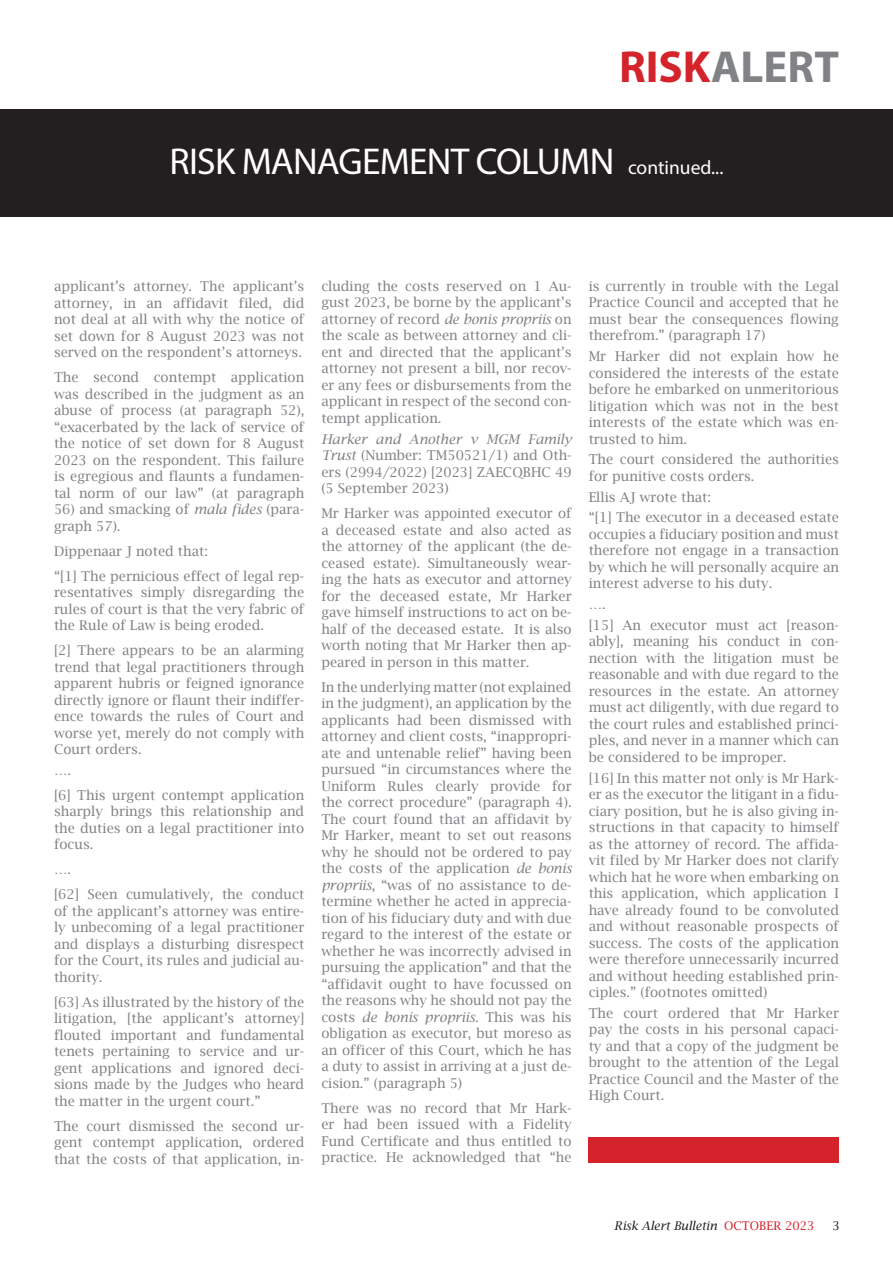
<style>
.page{position:relative;width:893px;height:1263px;background:#fff}
.page>*{position:absolute;margin:0;border:0;box-sizing:border-box;transform-origin:0 0}
.t1{font:700 45px "Myriad Pro";color:#808285}
.t2{font:37.5px "Myriad Pro";letter-spacing:-.02em;color:#fff}
.t3{font:13.5px/16.5px "Lucida Bright";color:#808285;text-align:justify}
.t4{font:italic 12px "Lucida Bright";color:#231f20}
.t5{font:12px "Lucida Bright";color:#231f20}
.s1{color:#d5232b}
.s2{font-size:19.5px}
.s3{font-style:italic}
.s4{font-style:normal;color:#d5232b}
</style>
<div class="page">
<div style="left:0;top:109px;width:893px;height:108px;background:#231f20"></div>
<div style="left:589px;top:1137px;width:250px;height:25px;background:#d5232b"></div>
<h1 class="t1" style="left:619px;top:38px;width:221px"><span class="s1">RISK</span>ALERT</h1>
<h2 class="t2" style="left:170px;top:138px;width:555px">RISK MANAGEMENT COLUMN <span class="s2">continued...</span></h2>
<p class="t3" style="left:54px;top:278px;width:252px">applicant’s attorney. The applicant’s attorney, in an affidavit filed, did not deal at all with why the notice of set down for 8 August 2023 was not served on the respondent’s attorneys.</p>
<p class="t3" style="left:54px;top:369px;width:252px">The second contempt application was described in the judgment as an abuse of process (at paragraph 52), “exacerbated by the lack of service of the notice of set down for 8 August 2023 on the respondent. This failure is egregious and flaunts a fundamen&shy;tal norm of our law” (at paragraph</p>
<p class="t3" style="left:54px;top:501px;width:252px">56) and smacking of <span class="s3">mala fides</span> (para&shy;graph 57).</p>
<p class="t3" style="left:54px;top:538px;width:252px;line-height:25px">Dippenaar J noted that:<br>“[1] The pernicious effect of legal rep-</p>
<p class="t3" style="left:54px;top:584px;width:252px">resentatives simply disregarding the rules of court is that the very fabric of the Rule of Law is being eroded.</p>
<p class="t3" style="left:54px;top:642px;width:252px">[2] There appears to be an alarming trend that legal practitioners through apparent hubris or feigned ignorance directly ignore or flaunt their indiffer&shy;ence towards the rules of Court and worse yet, merely do not comply with Court orders.</p>
<p class="t3" style="left:54px;top:757px;width:252px;line-height:25px">….<br>[6] This urgent contempt application</p>
<p class="t3" style="left:54px;top:803px;width:252px">sharply brings this relationship and the duties on a legal practitioner into focus.</p>
<p class="t3" style="left:54px;top:857px;width:252px;line-height:25px">….<br>[62] Seen cumulatively, the conduct</p>
<p class="t3" style="left:54px;top:903px;width:252px">of the applicant’s attorney was entire&shy;ly unbecoming of a legal practitioner and displays a disturbing disrespect for the Court, its rules and judicial au&shy;thority.</p>
<p class="t3" style="left:54px;top:994px;width:252px">[63] As illustrated by the history of the litigation, [the applicant’s attorney] flouted important and fundamental tenets pertaining to service and ur&shy;gent applications and ignored deci&shy;sions made by the Judges who heard the matter in the urgent court.”</p>
<p class="t3" style="left:54px;top:1118px;width:252px">The court dismissed the second ur&shy;gent contempt application, ordered that the costs of that application, in-</p>
<p class="t3" style="left:321px;top:278px;width:252px">cluding the costs reserved on 1 Au&shy;gust 2023, be borne by the applicant’s attorney of record <span class="s3">de bonis propriis</span> on the scale as between attorney and cli&shy;ent and directed that the applicant’s attorney not present a bill, nor recov&shy;er any fees or disbursements from the applicant in respect of the second con&shy;tempt application.</p>
<p class="t3" style="left:321px;top:431px;width:252px"><span class="s3">Harker and Another v MGM Family Trust</span> (Number: TM50521/1) and Oth&shy;ers (2994/2022) [2023] ZAECQBHC 49 (5 September 2023)</p>
<p class="t3" style="left:321px;top:505px;width:252px">Mr Harker was appointed executor of a deceased estate and also acted as the attorney of the applicant (the de&shy;ceased estate). Simultaneously wear&shy;ing the hats as executor and attorney for the deceased estate, Mr Harker gave himself instructions to act on be&shy;half of the deceased estate. It is also worth noting that Mr Harker then ap&shy;peared in person in this matter.</p>
<p class="t3" style="left:321px;top:679px;width:252px">In the underlying matter (not explained in the judgment), an application by the applicants had been dismissed with attorney and client costs, “inappropri&shy;ate and untenable relief” having been pursued “in circumstances where the Uniform Rules clearly provide for the correct procedure” (paragraph 4).<br>The court found that an affidavit by Mr Harker, meant to set out reasons why he should not be ordered to pay the costs of the application <span class="s3">de bonis propriis</span>, “was of no assistance to de&shy;termine whether he acted in apprecia&shy;tion of his fiduciary duty and with due regard to the interest of the estate or whether he was incorrectly advised in pursuing the application” and that the “affidavit ought to have focussed on the reasons why he should not pay the costs <span class="s3">de bonis propriis</span>. This was his obligation as executor, but moreso as an officer of this Court, which he has a duty to assist in arriving at a just de&shy;cision.” (paragraph 5)</p>
<p class="t3" style="left:321px;top:1099px;width:252px">There was no record that Mr Hark&shy;er had been issued with a Fidelity Fund Certificate and thus entitled to practice. He acknowledged that “he</p>
<p class="t3" style="left:589px;top:278px;width:252px">is currently in trouble with the Legal Practice Council and accepted that he must bear the consequences flowing therefrom.” (paragraph 17)</p>
<p class="t3" style="left:589px;top:348px;width:252px">Mr Harker did not explain how he considered the interests of the estate before he embarked on unmeritorious litigation which was not in the best interests of the estate which was en&shy;trusted to him.</p>
<p class="t3" style="left:589px;top:451px;width:252px">The court considered the authorities for punitive costs orders.</p>
<p class="t3" style="left:589px;top:486px;width:252px;line-height:20.7px">Ellis AJ wrote that:<br>“[1] The executor in a deceased estate</p>
<p class="t3" style="left:589px;top:526px;width:252px">occupies a fiduciary position and must therefore not engage in a transaction by which he will personally acquire an interest adverse to his duty.</p>
<p class="t3" style="left:589px;top:594px;width:252px;line-height:20.7px">….<br>[15] An executor must act [reason-</p>
<p class="t3" style="left:589px;top:633px;width:252px">ably], meaning his conduct in con&shy;nection with the litigation must be reasonable and with due regard to the resources in the estate. An attorney must act diligently, with due regard to the court rules and established princi&shy;ples, and never in a manner which can be considered to be improper.</p>
<p class="t3" style="left:589px;top:769px;width:252px">[16] In this matter not only is Mr Hark&shy;er as the executor the litigant in a fidu&shy;ciary position, but he is also giving in&shy;structions in that capacity to himself as the attorney of record. The affida&shy;vit filed by Mr Harker does not clarify which hat he wore when embarking on this application, which application I have already found to be convoluted and without reasonable prospects of success. The costs of the application were therefore unnecessarily incurred and without heeding established prin&shy;ciples.” (footnotes omitted)</p>
<p class="t3" style="left:589px;top:1005px;width:252px">The court ordered that Mr Harker pay the costs in his personal capaci&shy;ty and that a copy of the judgment be brought to the attention of the Legal Practice Council and the Master of the High Court.</p>
<p class="t4" style="left:614px;top:1218px;width:202px">Risk Alert Bulletin <span class="s4">OCTOBER 2023</span></p>
<p class="t5" style="left:833px;top:1218px;width:9px">3</p>
</div>
